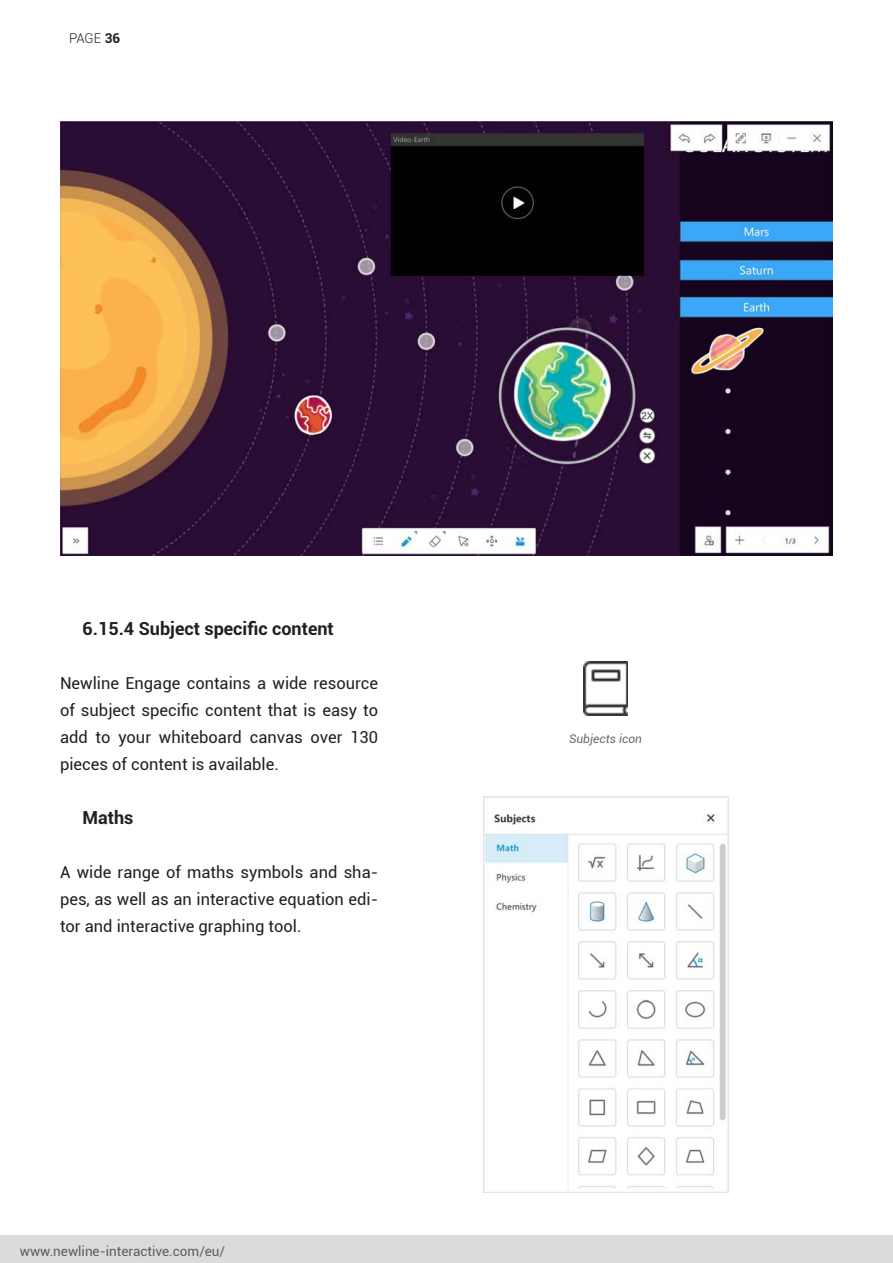
<style>
.page{position:relative;width:893px;height:1263px;background:#fff}
.page>*{position:absolute;margin:0;border:0;box-sizing:border-box;transform-origin:0 0}
.subtitle_3rd{font:700 18px "Roboto";color:#231f20}
.Body_text{font:16.5px/27px "Roboto";color:#231f20;text-align:justify}
.t1{font:13.5px "Roboto";color:#5e5e5e}
.t2{font:300 13.5px "Roboto";color:#231f20}
.Image_note{font:italic 12px "Roboto";color:#6b6b6b}
.s1{font-weight:700}
</style>
<div class="page">
<div style="left:0;top:1236px;width:893px;height:27px;background:#dbdbdb"></div>
<img style="left:584px;top:662px;width:44px;height:54px">
<img style="left:483px;top:797px;width:245px;height:395px">
<img style="left:61px;top:122px;width:771px;height:434px">
<p class="t2" style="left:69px;top:29px;width:53px">PAGE <span class="s1">36</span></p>
<p class="subtitle_3rd" style="left:82px;top:615px;width:253px">6.15.4 Subject specific content</p>
<p class="Body_text" style="left:60px;top:669px;width:320px">Newline Engage contains a wide resource of subject specific content that is easy to add to your whiteboard canvas over 130 pieces of content is available.</p>
<p class="subtitle_3rd" style="left:82px;top:804px;width:53px">Maths</p>
<p class="Body_text" style="left:60px;top:858px;width:320px">A wide range of maths symbols and sha&shy;pes, as well as an interactive equation edi&shy;tor and interactive graphing tool.</p>
<p class="t1" style="left:20px;top:1241px;width:207px">www.newline-interactive.com/eu/</p>
<p class="Image_note" style="left:569px;top:730px;width:74px">Subjects icon</p>
</div>
